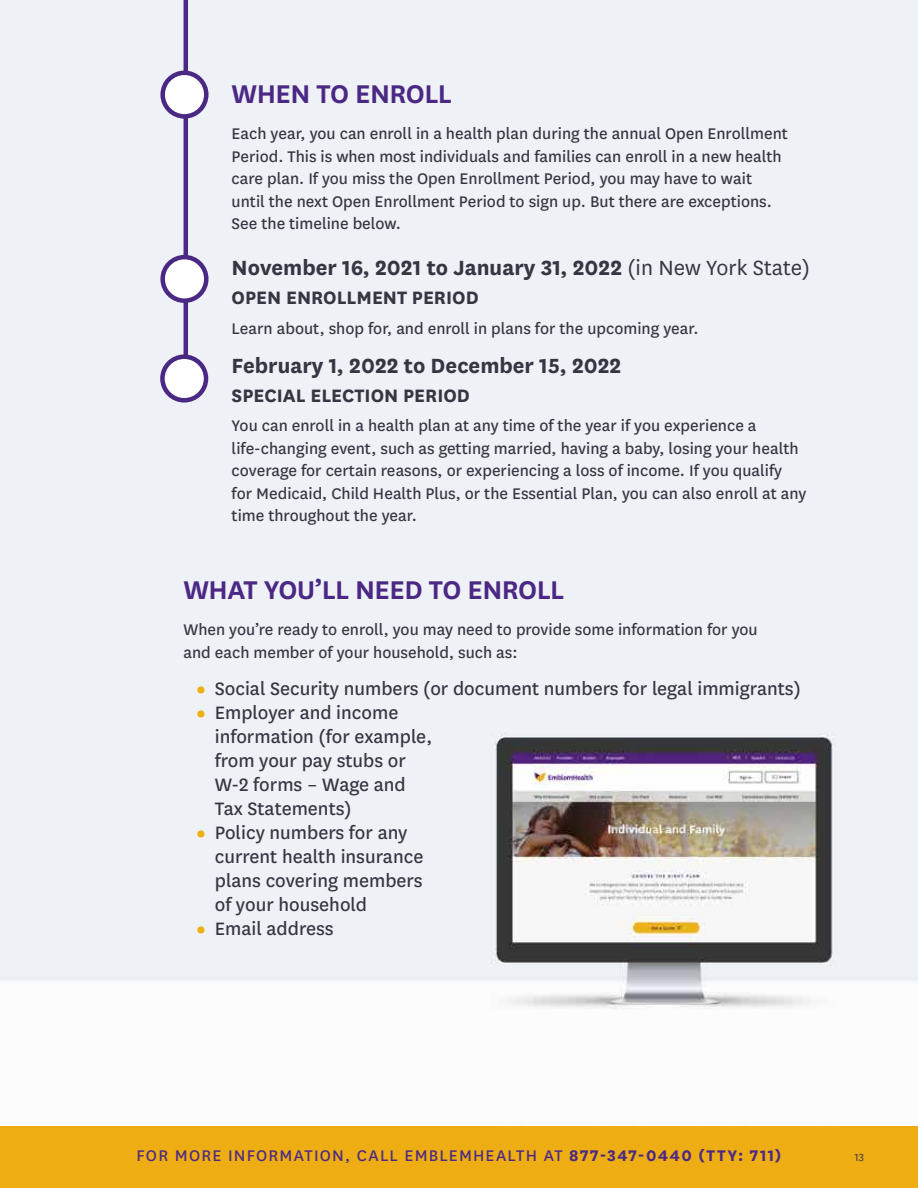
<style>
.page{position:relative;width:918px;height:1188px;background:#fff}
.page>*{position:absolute;margin:0;border:0;box-sizing:border-box;transform-origin:0 0}
.t1{font:600 30px "National";letter-spacing:-.015em;color:#4b2884}
.t2{font:700 24px "National";color:#343741}
.t3{font:21px/24px "National";color:#343741}
.t4{font:700 21px "National";color:#343741}
.t5{font:18px/22.5px "National";color:#343741}
.t6{font:18px "National";letter-spacing:.065em;color:#4b2884}
.t7{font:12px "National";color:#343741}
.s1{font-weight:400}
.s2{font-weight:900;color:#eeae13}
.s3{font-weight:700}
</style>
<div class="page">
<div style="left:0;top:1126px;width:918px;height:62px;background:#eeae13"></div>
<img style="left:0;top:0;width:918px;height:1009px">
<hr style="left:184px;top:0;width:4px;height:392px;background:#4b2884">
<svg style="left:163px;top:257px;width:43px;height:44px"></svg>
<div style="left:160px;top:255px;width:49px;height:48px;border:4px solid #4b2884;border-radius:50%"></div>
<svg style="left:163px;top:73px;width:43px;height:43px"></svg>
<div style="left:160px;top:71px;width:49px;height:48px;border:4px solid #4b2884;border-radius:50%"></div>
<svg style="left:162px;top:357px;width:44px;height:43px"></svg>
<div style="left:160px;top:354px;width:48px;height:49px;border:4px solid #4b2884;border-radius:50%"></div>
<h1 class="t1" style="left:232px;top:73px;width:222px">WHEN TO ENROLL</h1>
<p class="t5" style="left:232px;top:122px;width:558px">Each year, you can enroll in a health plan during the annual Open Enrollment Period. This is when most individuals and families can enroll in a new health care plan. If you miss the Open Enrollment Period, you may have to wait until the next Open Enrollment Period to sign up. But there are exceptions.<br>See the timeline below.</p>
<h2 class="t2" style="left:232px;top:251px;width:580px">November 16, 2021 to January 31, 2022 <span class="s1">(in New York State)</span></h2>
<p class="t4" style="left:232px;top:283px;width:249px">OPEN ENROLLMENT PERIOD</p>
<p class="t5" style="left:232px;top:316px;width:468px">Learn about, shop for, and enroll in plans for the upcoming year.</p>
<h2 class="t2" style="left:232px;top:348px;width:391px">February 1, 2022 to December 15, 2022</h2>
<p class="t4" style="left:232px;top:381px;width:240px">SPECIAL ELECTION PERIOD</p>
<p class="t5" style="left:232px;top:414px;width:576px">You can enroll in a health plan at any time of the year if you experience a life-changing event, such as getting married, having a baby, losing your health coverage for certain reasons, or experiencing a loss of income. If you qualify for Medicaid, Child Health Plus, or the Essential Plan, you can also enroll at any time throughout the year.</p>
<h1 class="t1" style="left:183px;top:569px;width:382px">WHAT YOU’LL NEED TO ENROLL</h1>
<p class="t5" style="left:183px;top:617px;width:576px">When you’re ready to enroll, you may need to provide some information for you and each member of your household, such as:</p>
<p class="t3" style="left:197px;top:676px;width:605px"><span class="s2">•</span> Social Security numbers (or document numbers for legal immigrants)</p>
<p class="t3" style="left:215px;top:700px;width:219px;text-indent:-18px"><span class="s2">•</span> Employer and income information (for example, from your pay stubs or<br>W-2 forms – Wage and<br>Tax Statements)</p>
<p class="t3" style="left:215px;top:820px;width:210px;text-indent:-18px"><span class="s2">•</span> Policy numbers for any current health insurance plans covering members of your household</p>
<p class="t3" style="left:197px;top:916px;width:138px"><span class="s2">•</span> Email address</p>
<p class="t6" style="left:136px;top:1144px;width:647px">FOR MORE INFORMATION, CALL EMBLEMHEALTH AT <span class="s3">877-347-0440 (TTY: 711)</span></p>
<p class="t7" style="left:855px;top:1150px;width:11px">13</p>
</div>
